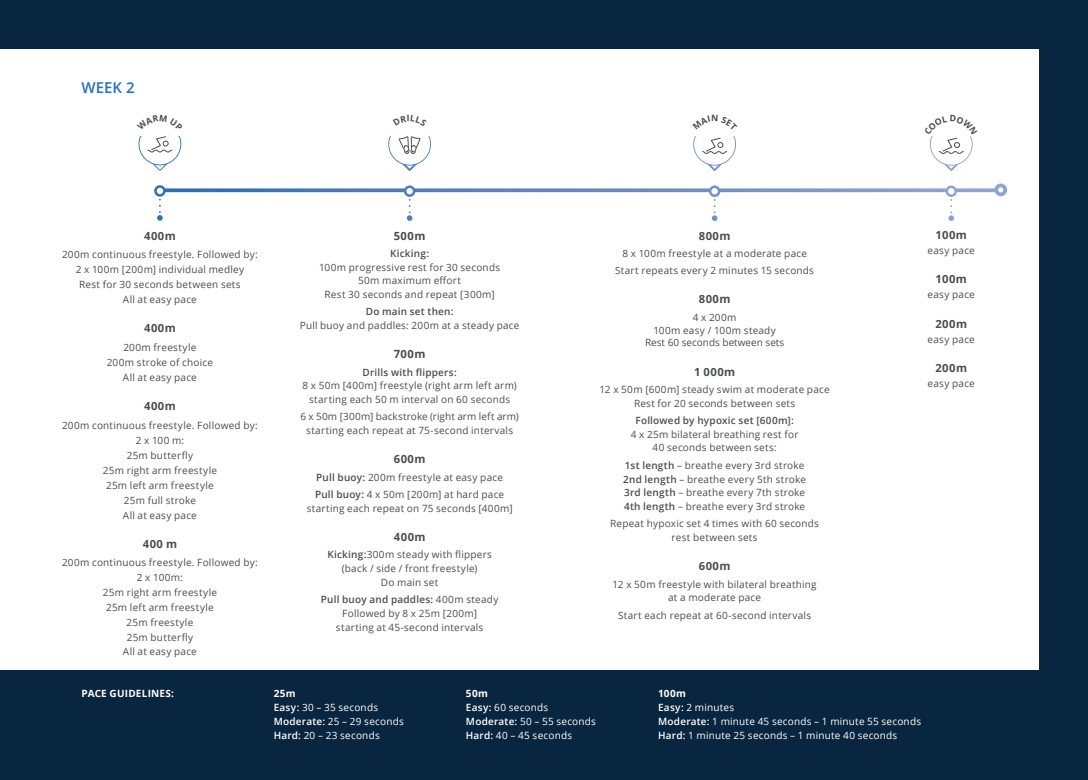
<style>
.page{position:relative;width:1088px;height:780px;background:#082640}
.page>*{position:absolute;margin:0;border:0;box-sizing:border-box;transform-origin:0 0}
.t1{font:600 15px "Open Sans";color:#296eb7}
.t2{font:700 11.25px "Open Sans";letter-spacing:.04em;color:#4b4c4d}
.t3{font:10px/13.8px "Open Sans";letter-spacing:.02em;color:#4b4c4d;text-align:center}
.t4{font:10px/13.8px "Open Sans";letter-spacing:.02em;color:#fff}
.t5{font:600 10px "Open Sans";letter-spacing:.02em;color:#4b4c4d}
.t6{font:10px "Open Sans";color:#4b4c4d}
.t7{font:700 10px "Open Sans";letter-spacing:.02em;color:#fff}
.s1{font-weight:700}
.s2{font-weight:600}
</style>
<div class="page">
<div style="left:0;top:50px;width:1038px;height:620px;background:#fff"></div>
<svg style="left:165px;top:188px;width:829px;height:4px"></svg>
<div style="left:994px;top:183px;width:13px;height:13px;border:4px solid #fff;border-radius:50%"></div>
<svg style="left:948px;top:196px;width:6px;height:25px"></svg>
<svg style="left:947px;top:187px;width:9px;height:9px"></svg>
<div style="left:945px;top:185px;width:12px;height:12px;border:2px solid #fff;border-radius:50%"></div>
<svg style="left:712px;top:199px;width:5px;height:22px"></svg>
<svg style="left:710px;top:187px;width:9px;height:9px"></svg>
<div style="left:709px;top:185px;width:11px;height:12px;border:2px solid #fff;border-radius:50%"></div>
<svg style="left:407px;top:199px;width:5px;height:22px"></svg>
<svg style="left:405px;top:187px;width:9px;height:9px"></svg>
<div style="left:404px;top:185px;width:11px;height:12px;border:2px solid #fff;border-radius:50%"></div>
<svg style="left:157px;top:196px;width:6px;height:25px"></svg>
<svg style="left:155px;top:186px;width:9px;height:9px"></svg>
<div style="left:154px;top:185px;width:12px;height:12px;border:2px solid #fff;border-radius:50%"></div>
<svg style="left:929px;top:136px;width:44px;height:35px"></svg>
<svg style="left:693px;top:136px;width:43px;height:35px"></svg>
<svg style="left:388px;top:136px;width:43px;height:35px"></svg>
<svg style="left:138px;top:136px;width:44px;height:35px"></svg>
<p class="t1" style="left:81px;top:77px;width:55px">WEEK 2</p>
<p class="t2" style="left:935px;top:227px;width:33px">100m</p>
<p class="t3" style="left:927px;top:243px;width:49px">easy pace</p>
<p class="t2" style="left:935px;top:271px;width:33px">100m</p>
<p class="t3" style="left:927px;top:288px;width:49px">easy pace</p>
<p class="t2" style="left:935px;top:315px;width:33px">200m</p>
<p class="t3" style="left:927px;top:332px;width:49px">easy pace</p>
<p class="t2" style="left:935px;top:360px;width:33px">200m</p>
<p class="t3" style="left:927px;top:376px;width:49px">easy pace</p>
<p class="t2" style="left:144px;top:227px;width:33px">400m</p>
<p class="t3" style="left:62px;top:247px;width:197px;line-height:15px">200m continuous freestyle. Followed by:<br>2 x 100m [200m] individual medley</p>
<p class="t3" style="left:79px;top:277px;width:163px">Rest for 30 seconds between sets</p>
<p class="t3" style="left:123px;top:292px;width:75px">All at easy pace</p>
<p class="t2" style="left:144px;top:320px;width:33px">400m</p>
<p class="t3" style="left:123px;top:340px;width:74px">200m freestyle</p>
<p class="t3" style="left:107px;top:355px;width:108px">200m stroke of choice</p>
<p class="t3" style="left:123px;top:370px;width:75px">All at easy pace</p>
<p class="t2" style="left:144px;top:398px;width:33px">400m</p>
<p class="t3" style="left:62px;top:417px;width:197px;line-height:15px">200m continuous freestyle. Followed by:<br>2 x 100 m:</p>
<p class="t3" style="left:127px;top:448px;width:68px">25m butterfly</p>
<p class="t3" style="left:103px;top:463px;width:116px">25m right arm freestyle</p>
<p class="t3" style="left:106px;top:478px;width:109px">25m left arm freestyle</p>
<p class="t3" style="left:124px;top:493px;width:74px">25m full stroke</p>
<p class="t3" style="left:123px;top:508px;width:75px">All at easy pace</p>
<p class="t2" style="left:143px;top:536px;width:36px">400 m</p>
<p class="t3" style="left:62px;top:555px;width:197px">200m continuous freestyle. Followed by:</p>
<p class="t3" style="left:137px;top:570px;width:48px">2 x 100m:</p>
<p class="t3" style="left:103px;top:585px;width:116px">25m right arm freestyle</p>
<p class="t3" style="left:106px;top:600px;width:109px">25m left arm freestyle</p>
<p class="t3" style="left:127px;top:615px;width:68px">25m freestyle</p>
<p class="t3" style="left:127px;top:630px;width:68px">25m butterfly</p>
<p class="t3" style="left:123px;top:644px;width:75px">All at easy pace</p>
<p class="t7" style="left:81px;top:686px;width:94px">PACE GUIDELINES:</p>
<p class="t4" style="left:274px;top:686px;width:132px"><span class="s1">25m<br></span><span class="s2">Easy:</span> 30 – 35 seconds<br><span class="s2">Moderate:</span> 25 – 29 seconds<br><span class="s2">Hard:</span> 20 – 23 seconds</p>
<p class="t4" style="left:466px;top:686px;width:132px"><span class="s1">50m<br></span><span class="s2">Easy:</span> 60 seconds<br><span class="s2">Moderate:</span> 50 – 55 seconds<br><span class="s2">Hard:</span> 40 – 45 seconds</p>
<p class="t4" style="left:658px;top:686px;width:264px"><span class="s1">100m<br></span><span class="s2">Easy:</span> 2 minutes<br><span class="s2">Moderate:</span> 1 minute 45 seconds – 1 minute 55 seconds<br><span class="s2">Hard:</span> 1 minute 25 seconds – 1 minute 40 seconds</p>
<p class="t2" style="left:394px;top:227px;width:33px">500m</p>
<p class="t5" style="left:390px;top:246px;width:41px">Kicking:</p>
<p class="t3" style="left:319px;top:260px;width:182px">100m progressive rest for 30 seconds<br>50m maximum effort</p>
<p class="t3" style="left:325px;top:287px;width:172px">Rest 30 seconds and repeat [300m]</p>
<p class="t5" style="left:366px;top:305px;width:89px">Do main set then:</p>
<p class="t3" style="left:300px;top:318px;width:221px">Pull buoy and paddles: 200m at a steady pace</p>
<p class="t2" style="left:394px;top:346px;width:33px">700m</p>
<p class="t3" style="left:302px;top:365px;width:216px"><span class="s2">Drills with flippers:<br></span>8 x 50m [400m] freestyle (right arm left arm) starting each 50 m interval on 60 seconds</p>
<p class="t3" style="left:300px;top:409px;width:220px">6 x 50m [300m] backstroke (right arm left arm) starting each repeat at 75-second intervals</p>
<p class="t2" style="left:394px;top:451px;width:33px">600m</p>
<p class="t3" style="left:316px;top:470px;width:188px"><span class="s2">Pull buoy:</span> 200m freestyle at easy pace</p>
<p class="t3" style="left:307px;top:487px;width:207px"><span class="s2">Pull buoy:</span> 4 x 50m [200m] at hard pace starting each repeat on 75 seconds [400m]</p>
<p class="t2" style="left:394px;top:529px;width:33px">400m</p>
<p class="t3" style="left:327px;top:547px;width:166px"><span class="s2">Kicking:</span>300m steady with flippers (back / side / front freestyle)<br>Do main set</p>
<p class="t3" style="left:321px;top:592px;width:179px"><span class="s2">Pull buoy and paddles:</span> 400m steady<br>Followed by 8 x 25m [200m]<br>starting at 45-second intervals</p>
<p class="t2" style="left:699px;top:227px;width:33px">800m</p>
<p class="t3" style="left:622px;top:246px;width:186px">8 x 100m freestyle at a moderate pace</p>
<p class="t3" style="left:615px;top:263px;width:200px">Start repeats every 2 minutes 15 seconds</p>
<p class="t2" style="left:699px;top:291px;width:33px">800m</p>
<p class="t3" style="left:693px;top:310px;width:45px">4 x 200m</p>
<p class="t3" style="left:653px;top:323px;width:124px">100m easy / 100m steady</p>
<p class="t6" style="left:645px;top:336px;width:141px">Rest 60 seconds between sets</p>
<p class="t2" style="left:694px;top:363px;width:43px">1 000m</p>
<p class="t3" style="left:600px;top:382px;width:231px">12 x 50m [600m] steady swim at moderate pace</p>
<p class="t3" style="left:634px;top:396px;width:163px">Rest for 20 seconds between sets</p>
<p class="t5" style="left:635px;top:413px;width:160px">Followed by hypoxic set [600m]:</p>
<p class="t3" style="left:631px;top:427px;width:169px">4 x 25m bilateral breathing rest for<br>40 seconds between sets:</p>
<p class="t3" style="left:625px;top:458px;width:181px"><span class="s2">1st length</span> – breathe every 3rd stroke</p>
<p class="t3" style="left:623px;top:471px;width:184px"><span class="s2">2nd length</span> – breathe every 5th stroke</p>
<p class="t3" style="left:624px;top:485px;width:182px"><span class="s2">3rd length</span> – breathe every 7th stroke</p>
<p class="t3" style="left:624px;top:499px;width:183px"><span class="s2">4th length</span> – breathe every 3rd stroke</p>
<p class="t3" style="left:610px;top:516px;width:210px">Repeat hypoxic set 4 times with 60 seconds rest between sets</p>
<p class="t2" style="left:699px;top:558px;width:33px">600m</p>
<p class="t3" style="left:613px;top:577px;width:205px">12 x 50m freestyle with bilateral breathing at a moderate pace</p>
<p class="t3" style="left:618px;top:608px;width:194px">Start each repeat at 60-second intervals</p>
</div>
